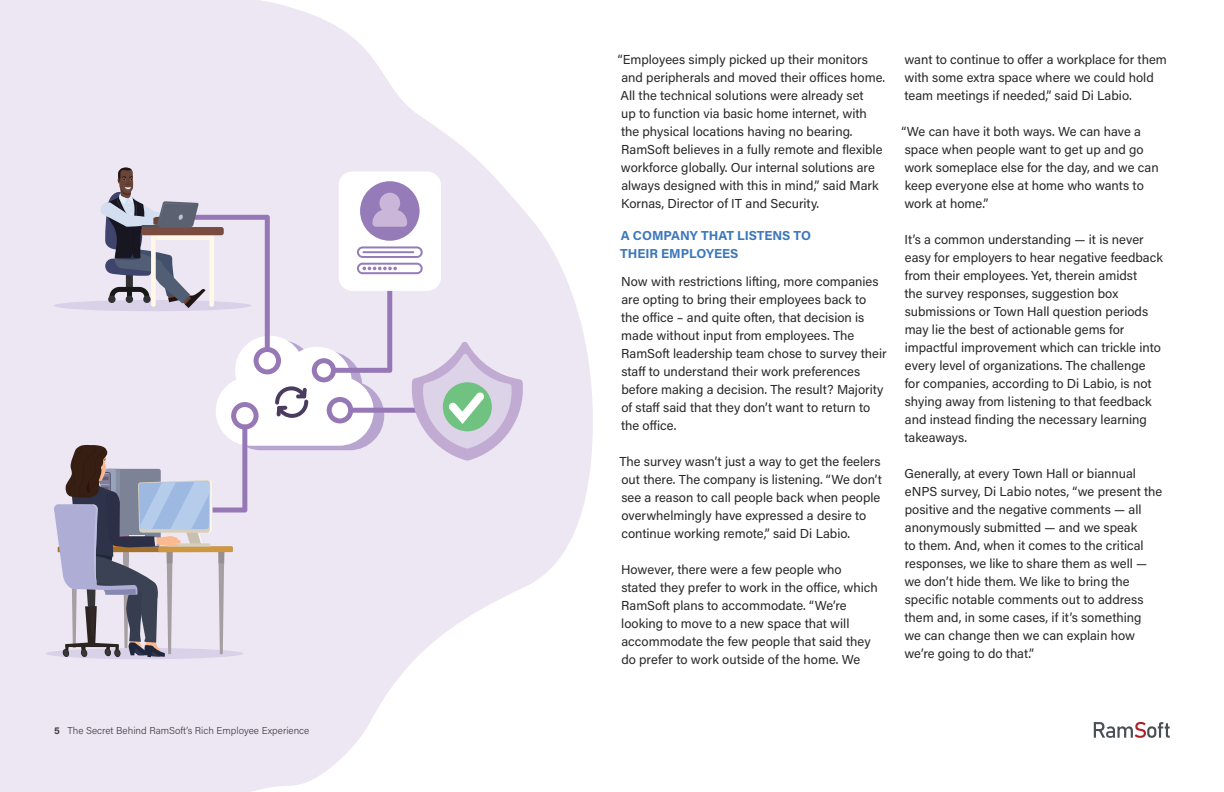
<style>
.page{position:relative;width:1224px;height:792px;background:#fff}
.page>*{position:absolute;margin:0;border:0;box-sizing:border-box;transform-origin:0 0}
.t1{font:13px/18px "Acumin Pro";color:#292829}
.t2{font:700 13px/18px "Acumin Pro";letter-spacing:-.005em;color:#3b77bc}
.t3{font:300 10px "Acumin Pro";color:#414042}
.s1{font-weight:700}
</style>
<div class="page">
<svg style="left:0;top:0;width:593px;height:792px;fill:#ede7f3"></svg>
<div style="left:46px;top:648px;width:197px;height:11px;background:#d8d1e8;border-radius:50%"></div>
<svg style="left:54px;top:167px;width:469px;height:490px;background:#dcd7e3"></svg>
<svg style="left:1094px;top:722px;width:76px;height:16px"></svg>
<p class="t3" style="left:54px;top:723px;width:257px"><span class="s1">5</span> The Secret Behind RamSoft’s Rich Employee Experience</p>
<p class="t1" style="left:618px;top:49px;width:269px">“Employees simply picked up their monitors and peripherals and moved their offices home.<br>All the technical solutions were already set<br>up to function via basic home internet, with<br>the physical locations having no bearing.<br>RamSoft believes in a fully remote and flexible workforce globally. Our internal solutions are always designed with this in mind,” said Mark Kornas, Director of IT and Security.</p>
<p class="t2" style="left:620px;top:225px;width:192px">A COMPANY THAT LISTENS TO<br>THEIR EMPLOYEES</p>
<p class="t1" style="left:621px;top:272px;width:267px">Now with restrictions lifting, more companies are opting to bring their employees back to the office – and quite often, that decision is made without input from employees. The RamSoft leadership team chose to survey their staff to understand their work preferences before making a decision. The result? Majority of staff said that they don’t want to return to the office.</p>
<p class="t1" style="left:619px;top:452px;width:264px">The survey wasn’t just a way to get the feelers out there. The company is listening. “We don’t see a reason to call people back when people overwhelmingly have expressed a desire to continue working remote,” said Di Labio.</p>
<p class="t1" style="left:621px;top:560px;width:258px">However, there were a few people who stated they prefer to work in the office, which RamSoft plans to accommodate. “We’re looking to move to a new space that will accommodate the few people that said they do prefer to work outside of the home. We</p>
<p class="t1" style="left:904px;top:50px;width:264px">want to continue to offer a workplace for them with some extra space where we could hold team meetings if needed,” said Di Labio.</p>
<p class="t1" style="left:901px;top:122px;width:259px">“We can have it both ways. We can have a space when people want to get up and go work someplace else for the day, and we can keep everyone else at home who wants to work at home.”</p>
<p class="t1" style="left:904px;top:230px;width:260px">It’s a common understanding — it is never easy for employers to hear negative feedback from their employees. Yet, therein amidst<br>the survey responses, suggestion box submissions or Town Hall question periods may lie the best of actionable gems for impactful improvement which can trickle into every level of organizations. The challenge for companies, according to Di Labio, is not shying away from listening to that feedback and instead finding the necessary learning takeaways.</p>
<p class="t1" style="left:904px;top:464px;width:259px">Generally, at every Town Hall or biannual eNPS survey, Di Labio notes, “we present the positive and the negative comments — all anonymously submitted — and we speak<br>to them. And, when it comes to the critical responses, we like to share them as well — we don’t hide them. We like to bring the specific notable comments out to address them and, in some cases, if it’s something<br>we can change then we can explain how we’re going to do that.”</p>
</div>
